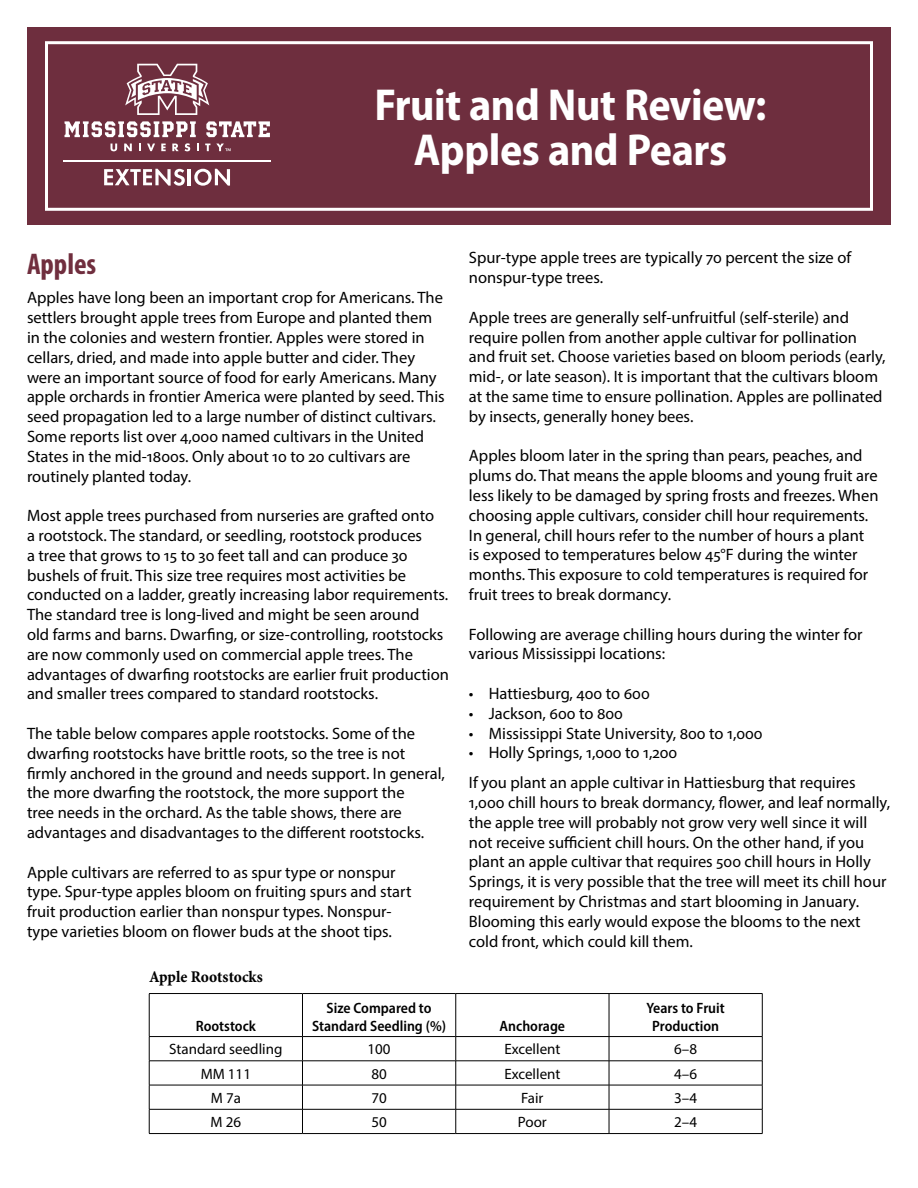
<style>
.page{position:relative;width:918px;height:1188px;background:#fff}
.page>*{position:absolute;margin:0;border:0;box-sizing:border-box;transform-origin:0 0}
.t1{font:700 semi-condensed 45px/45px "Myriad Pro";letter-spacing:-.01em;color:#fff;text-align:center}
.t2{font:700 condensed 30px "Myriad Pro";color:#702e3e}
.Body_Text{font:16.5px/19.8px "Myriad Pro";color:#000}
.Table_Title{font:16.5px "Minion Pro Bold Cn Capt";letter-spacing:-.005em;color:#000}
.Table_Text{font:15px "Myriad Pro";color:#000}
.Table_Heading{font:600 semi-condensed 15px/18px "Myriad Pro";color:#000;text-align:center}
</style>
<div class="page">
<div style="left:27px;top:27px;width:864px;height:198px;background:#6e2e3e"></div>
<div style="left:45px;top:41px;width:828px;height:170px;border:3px solid #fff"></div>
<svg style="left:125px;top:64px;width:84px;height:51px"></svg>
<svg style="left:104px;top:169px;width:81px;height:17px"></svg>
<hr style="left:188px;top:169px;width:3px;height:16px;background:#fff">
<svg style="left:194px;top:169px;width:36px;height:17px"></svg>
<hr style="left:64px;top:160px;width:206px;height:2px;background:#fff">
<svg style="left:65px;top:121px;width:131px;height:16px"></svg>
<svg style="left:206px;top:121px;width:64px;height:16px"></svg>
<svg style="left:111px;top:144px;width:6px;height:7px"></svg>
<svg style="left:124px;top:144px;width:8px;height:7px"></svg>
<svg style="left:139px;top:144px;width:2px;height:7px"></svg>
<svg style="left:147px;top:144px;width:8px;height:7px"></svg>
<svg style="left:161px;top:144px;width:5px;height:7px"></svg>
<svg style="left:172px;top:144px;width:7px;height:7px"></svg>
<svg style="left:185px;top:143px;width:5px;height:8px"></svg>
<svg style="left:197px;top:144px;width:2px;height:7px"></svg>
<svg style="left:205px;top:144px;width:5px;height:7px"></svg>
<svg style="left:216px;top:144px;width:15px;height:7px"></svg>
<hr style="left:149px;top:993px;width:153px;height:1px;background:#000">
<hr style="left:149px;top:994px;width:1px;height:42px;background:#000">
<hr style="left:302px;top:993px;width:154px;height:1px;background:#000">
<hr style="left:302px;top:994px;width:1px;height:42px;background:#000">
<hr style="left:456px;top:993px;width:153px;height:1px;background:#000">
<hr style="left:456px;top:994px;width:1px;height:42px;background:#000">
<hr style="left:609px;top:993px;width:153px;height:1px;background:#000">
<hr style="left:609px;top:994px;width:1px;height:42px;background:#000">
<hr style="left:762px;top:994px;width:1px;height:42px;background:#000">
<hr style="left:149px;top:1036px;width:153px;height:1px;background:#000">
<hr style="left:302px;top:1036px;width:154px;height:1px;background:#000">
<hr style="left:456px;top:1036px;width:153px;height:1px;background:#000">
<hr style="left:609px;top:1036px;width:153px;height:1px;background:#000">
<hr style="left:149px;top:1061px;width:153px;height:1px;background:#000">
<hr style="left:302px;top:1061px;width:154px;height:1px;background:#000">
<hr style="left:456px;top:1061px;width:153px;height:1px;background:#000">
<hr style="left:609px;top:1061px;width:153px;height:1px;background:#000">
<hr style="left:149px;top:1085px;width:153px;height:1px;background:#000">
<hr style="left:302px;top:1085px;width:154px;height:1px;background:#000">
<hr style="left:456px;top:1085px;width:153px;height:1px;background:#000">
<hr style="left:609px;top:1085px;width:153px;height:1px;background:#000">
<hr style="left:149px;top:1109px;width:153px;height:1px;background:#000">
<svg style="left:149px;top:1037px;width:1px;height:96px"></svg>
<hr style="left:302px;top:1109px;width:154px;height:1px;background:#000">
<svg style="left:302px;top:1037px;width:1px;height:96px"></svg>
<hr style="left:456px;top:1109px;width:153px;height:1px;background:#000">
<svg style="left:456px;top:1037px;width:1px;height:96px"></svg>
<hr style="left:609px;top:1109px;width:153px;height:1px;background:#000">
<svg style="left:609px;top:1037px;width:1px;height:96px"></svg>
<svg style="left:762px;top:1037px;width:1px;height:96px"></svg>
<hr style="left:149px;top:1133px;width:153px;height:1px;background:#000">
<hr style="left:302px;top:1133px;width:154px;height:1px;background:#000">
<hr style="left:456px;top:1133px;width:153px;height:1px;background:#000">
<hr style="left:609px;top:1133px;width:153px;height:1px;background:#000">
<h1 class="t1" style="left:375px;top:81px;width:393px">Fruit and Nut Review:<br>Apples and Pears</h1>
<h2 class="t2" style="left:27px;top:245px;width:71px">Apples</h2>
<p class="Body_Text" style="left:27px;top:288px;width:419px">Apples have long been an important crop for Americans. The settlers brought apple trees from Europe and planted them in the colonies and western frontier. Apples were stored in cellars, dried, and made into apple butter and cider. They were an important source of food for early Americans. Many apple orchards in frontier America were planted by seed. This seed propagation led to a large number of distinct cultivars.<br>Some reports list over 4,000 named cultivars in the United States in the mid-1800s. Only about 10 to 20 cultivars are routinely planted today.</p>
<p class="Body_Text" style="left:27px;top:505px;width:424px">Most apple trees purchased from nurseries are grafted onto<br>a rootstock. The standard, or seedling, rootstock produces<br>a tree that grows to 15 to 30 feet tall and can produce 30 bushels of fruit. This size tree requires most activities be conducted on a ladder, greatly increasing labor requirements.<br>The standard tree is long-lived and might be seen around<br>old farms and barns. Dwarfing, or size-controlling, rootstocks are now commonly used on commercial apple trees. The advantages of dwarfing rootstocks are earlier fruit production and smaller trees compared to standard rootstocks.</p>
<p class="Body_Text" style="left:27px;top:723px;width:420px">The table below compares apple rootstocks. Some of the dwarfing rootstocks have brittle roots, so the tree is not firmly anchored in the ground and needs support. In general, the more dwarfing the rootstock, the more support the<br>tree needs in the orchard. As the table shows, there are advantages and disadvantages to the different rootstocks.</p>
<p class="Body_Text" style="left:27px;top:862px;width:386px">Apple cultivars are referred to as spur type or nonspur type. Spur-type apples bloom on fruiting spurs and start fruit production earlier than nonspur types. Nonspur&shy;type varieties bloom on flower buds at the shoot tips.</p>
<p class="Table_Title" style="left:149px;top:965px;width:115px">Apple Rootstocks</p>
<p class="Table_Heading" style="left:196px;top:1016px;width:62px">Rootstock</p>
<p class="Table_Heading" style="left:312px;top:998px;width:136px">Size Compared to<br>Standard Seedling (%)</p>
<p class="Body_Text" style="left:469px;top:248px;width:384px">Spur-type apple trees are typically 70 percent the size of nonspur-type trees.</p>
<p class="Body_Text" style="left:469px;top:307px;width:418px">Apple trees are generally self-unfruitful (self-sterile) and require pollen from another apple cultivar for pollination and fruit set. Choose varieties based on bloom periods (early, mid-, or late season). It is important that the cultivars bloom at the same time to ensure pollination. Apples are pollinated by insects, generally honey bees.</p>
<p class="Body_Text" style="left:469px;top:446px;width:411px">Apples bloom later in the spring than pears, peaches, and plums do. That means the apple blooms and young fruit are less likely to be damaged by spring frosts and freezes. When choosing apple cultivars, consider chill hour requirements.<br>In general, chill hours refer to the number of hours a plant is exposed to temperatures below 45°F during the winter months. This exposure to cold temperatures is required for fruit trees to break dormancy.</p>
<p class="Body_Text" style="left:469px;top:624px;width:395px">Following are average chilling hours during the winter for various Mississippi locations:</p>
<p class="Body_Text" style="left:469px;top:683px;width:182px">• Hattiesburg, 400 to 600</p>
<p class="Body_Text" style="left:469px;top:703px;width:156px">• Jackson, 600 to 800</p>
<p class="Body_Text" style="left:469px;top:723px;width:295px">• Mississippi State University, 800 to 1,000</p>
<p class="Body_Text" style="left:469px;top:743px;width:210px">• Holly Springs, 1,000 to 1,200</p>
<p class="Body_Text" style="left:469px;top:772px;width:423px">If you plant an apple cultivar in Hattiesburg that requires 1,000 chill hours to break dormancy, flower, and leaf normally, the apple tree will probably not grow very well since it will not receive sufficient chill hours. On the other hand, if you plant an apple cultivar that requires 500 chill hours in Holly Springs, it is very possible that the tree will meet its chill hour requirement by Christmas and start blooming in January.<br>Blooming this early would expose the blooms to the next cold front, which could kill them.</p>
<p class="Table_Heading" style="left:500px;top:1016px;width:67px">Anchorage</p>
<p class="Table_Heading" style="left:647px;top:998px;width:80px">Years to Fruit<br>Production</p>
<p class="Table_Text" style="left:169px;top:1040px;width:115px">Standard seedling</p>
<p class="Table_Text" style="left:368px;top:1040px;width:25px">100</p>
<p class="Table_Text" style="left:504px;top:1040px;width:58px">Excellent</p>
<p class="Table_Text" style="left:674px;top:1040px;width:24px">6–8</p>
<p class="Table_Text" style="left:201px;top:1064px;width:52px">MM 111</p>
<p class="Table_Text" style="left:371px;top:1064px;width:17px">80</p>
<p class="Table_Text" style="left:504px;top:1064px;width:58px">Excellent</p>
<p class="Table_Text" style="left:674px;top:1064px;width:24px">4–6</p>
<p class="Table_Text" style="left:211px;top:1089px;width:32px">M 7a</p>
<p class="Table_Text" style="left:371px;top:1089px;width:17px">70</p>
<p class="Table_Text" style="left:521px;top:1089px;width:24px">Fair</p>
<p class="Table_Text" style="left:674px;top:1089px;width:24px">3–4</p>
<p class="Table_Text" style="left:211px;top:1113px;width:32px">M 26</p>
<p class="Table_Text" style="left:371px;top:1113px;width:17px">50</p>
<p class="Table_Text" style="left:518px;top:1113px;width:30px">Poor</p>
<p class="Table_Text" style="left:674px;top:1113px;width:24px">2–4</p>
</div>
